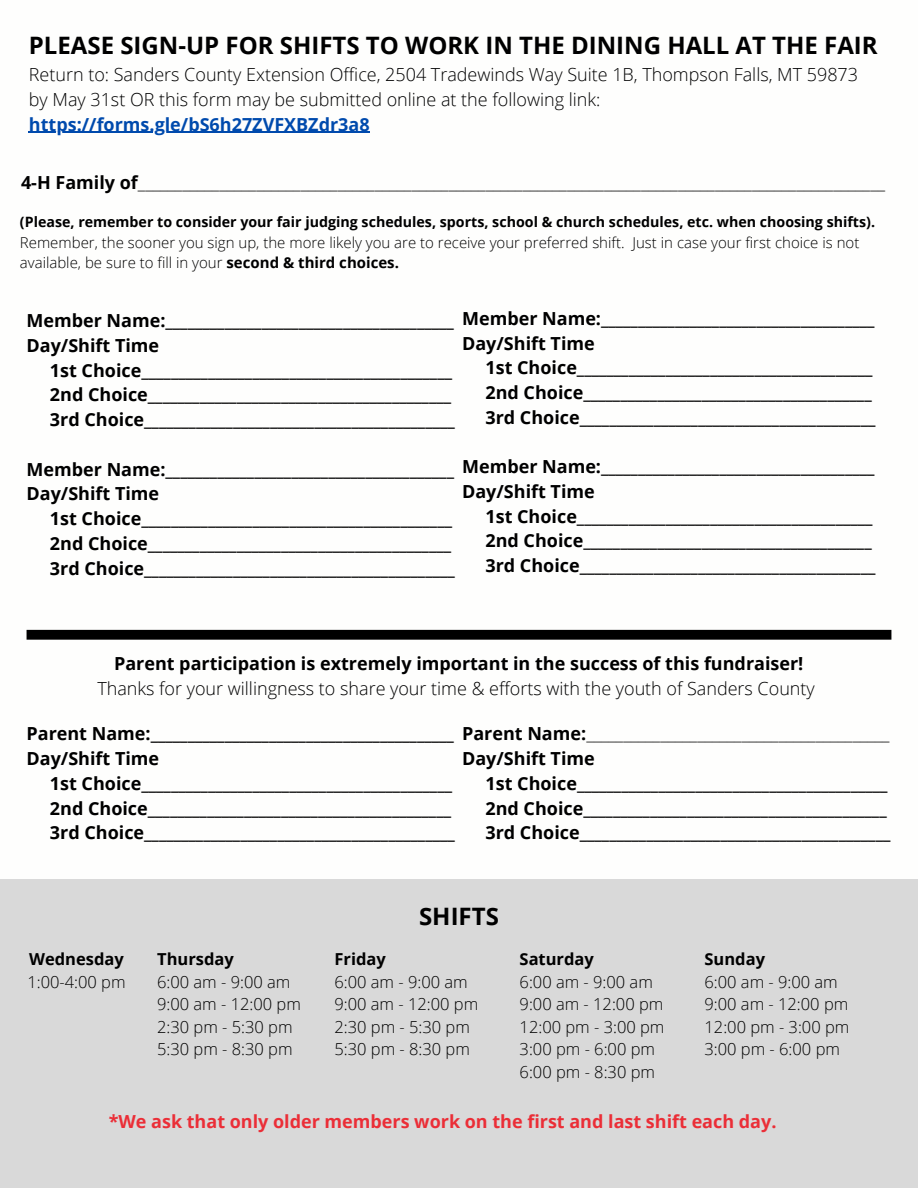
<style>
.page{position:relative;width:918px;height:1188px;background:#fff}
.page>*{position:absolute;margin:0;border:0;box-sizing:border-box;transform-origin:0 0}
.t1{font:700 24px "Open Sans";color:#000}
.t2{font:700 18px/24.8px "Open Sans";color:#000}
.t3{font:300 18px/24.8px "Open Sans";color:#000}
.t4{font:700 18px "Open Sans";color:#eb2e37}
.t5{font:700 18px "Open Sans";color:#004aad}
.t6{font:300 16.5px/22.5px "Open Sans";color:#000}
.t7{font:700 16.5px "Open Sans";color:#000}
.t8{font:300 15px/20.2px "Open Sans";color:#000}
.t9{font:700 14.25px "Open Sans";color:#000}
.s1{font-weight:700}
</style>
<div class="page">
<svg style="left:27px;top:630px;width:864px;height:10px;background:#080808"></svg>
<div style="left:0;top:879px;width:918px;height:309px;background:#d9d9d9"></div>
<hr style="left:29px;top:132px;width:341px;height:1px;background:#004aad">
<h1 class="t1" style="left:29px;top:28px;width:850px">PLEASE SIGN-UP FOR SHIFTS TO WORK IN THE DINING HALL AT THE FAIR</h1>
<p class="t3" style="left:29px;top:62px;width:831px">Return to: Sanders County Extension Office, 2504 Tradewinds Way Suite 1B, Thompson Falls, MT 59873 by May 31st OR this form may be submitted online at the following link:</p>
<p class="t5" style="left:29px;top:111px;width:342px">https://forms.gle/bS6h27ZVFXBZdr3a8</p>
<p class="t3" style="left:21px;top:169px;width:866px"><span class="s1">4-H Family of</span>_____________________________________________________________________________________________________</p>
<p class="t9" style="left:20px;top:212px;width:857px">(Please, remember to consider your fair judging schedules, sports, school &amp; church schedules, etc. when choosing shifts).</p>
<p class="t8" style="left:20px;top:232px;width:841px">Remember, the sooner you sign up, the more likely you are to receive your preferred shift. Just in case your first choice is not available, be sure to fill in your <span class="s1">second &amp; third choices.</span></p>
<p class="t2" style="left:27px;top:308px;width:429px">Member Name:_______________________________________<br>Day/Shift Time</p>
<p class="t2" style="left:50px;top:357px;width:407px">1st Choice__________________________________________<br>2nd Choice_________________________________________<br>3rd Choice__________________________________________</p>
<p class="t2" style="left:27px;top:456px;width:429px">Member Name:_______________________________________<br>Day/Shift Time</p>
<p class="t2" style="left:50px;top:506px;width:407px">1st Choice__________________________________________<br>2nd Choice_________________________________________<br>3rd Choice__________________________________________</p>
<p class="t2" style="left:462px;top:306px;width:414px">Member Name:_____________________________________<br>Day/Shift Time</p>
<p class="t2" style="left:486px;top:355px;width:391px">1st Choice________________________________________<br>2nd Choice_______________________________________<br>3rd Choice________________________________________</p>
<p class="t2" style="left:462px;top:454px;width:414px">Member Name:_____________________________________<br>Day/Shift Time</p>
<p class="t2" style="left:486px;top:503px;width:391px">1st Choice________________________________________<br>2nd Choice_______________________________________<br>3rd Choice________________________________________</p>
<p class="t2" style="left:114px;top:651px;width:691px">Parent participation is extremely important in the success of this fundraiser!</p>
<p class="t3" style="left:97px;top:675px;width:719px">Thanks for your willingness to share your time &amp; efforts with the youth of Sanders County</p>
<p class="t2" style="left:27px;top:721px;width:429px">Parent Name:_________________________________________<br>Day/Shift Time</p>
<p class="t2" style="left:50px;top:771px;width:406px">1st Choice__________________________________________<br>2nd Choice_________________________________________<br>3rd Choice__________________________________________</p>
<p class="t3" style="left:462px;top:721px;width:429px"><span class="s1">Parent Name:</span>_________________________________________<br><span class="s1">Day/Shift Time</span></p>
<p class="t2" style="left:486px;top:771px;width:406px">1st Choice__________________________________________<br>2nd Choice_________________________________________<br>3rd Choice__________________________________________</p>
<p class="t7" style="left:29px;top:948px;width:96px">Wednesday</p>
<p class="t6" style="left:27px;top:970px;width:100px">1:00-4:00 pm</p>
<p class="t7" style="left:157px;top:948px;width:78px">Thursday</p>
<p class="t6" style="left:157px;top:970px;width:145px">6:00 am - 9:00 am<br>9:00 am - 12:00 pm<br>2:30 pm - 5:30 pm<br>5:30 pm - 8:30 pm</p>
<h1 class="t1" style="left:419px;top:899px;width:81px">SHIFTS</h1>
<p class="t7" style="left:334px;top:948px;width:53px">Friday</p>
<p class="t6" style="left:334px;top:970px;width:145px">6:00 am - 9:00 am<br>9:00 am - 12:00 pm<br>2:30 pm - 5:30 pm<br>5:30 pm - 8:30 pm</p>
<p class="t7" style="left:520px;top:948px;width:76px">Saturday</p>
<p class="t6" style="left:520px;top:970px;width:146px">6:00 am - 9:00 am<br>9:00 am - 12:00 pm<br>12:00 pm - 3:00 pm<br>3:00 pm - 6:00 pm<br>6:00 pm - 8:30 pm</p>
<p class="t7" style="left:705px;top:948px;width:62px">Sunday</p>
<p class="t6" style="left:705px;top:970px;width:146px">6:00 am - 9:00 am<br>9:00 am - 12:00 pm<br>12:00 pm - 3:00 pm<br>3:00 pm - 6:00 pm</p>
<p class="t4" style="left:109px;top:1108px;width:669px">*We ask that only older members work on the first and last shift each day.</p>
</div>
